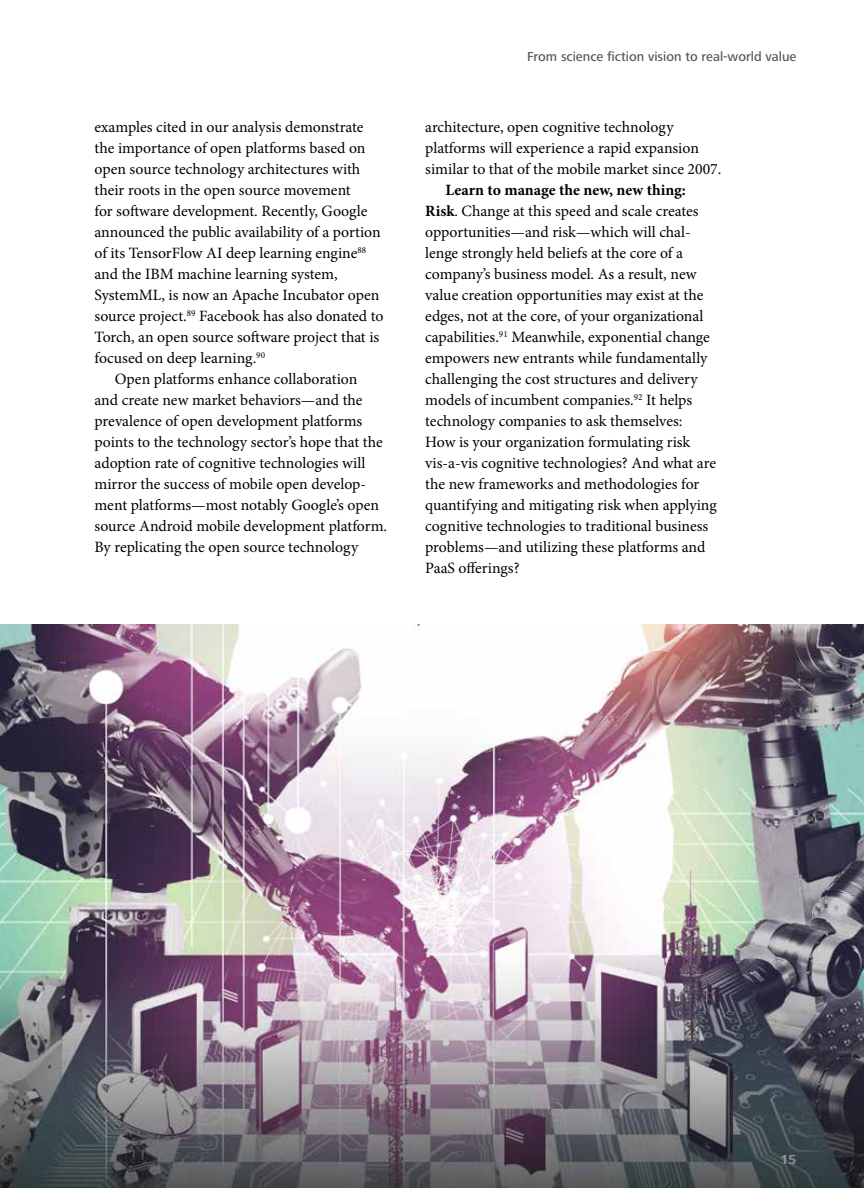
<style>
.page{position:relative;width:864px;height:1188px;background:#fff}
.page>*{position:absolute;margin:0;border:0;box-sizing:border-box;transform-origin:0 0}
.t1{font:15.75px/21px "Minion Pro";color:#000}
.t2{font:500 13.5px "Frutiger Next Pro";color:#58595b}
.t3{font:700 13.5px "Frutiger Next Pro";color:#939598}
.s1{font-weight:700}
</style>
<div class="page">
<img style="left:0;top:624px;width:864px;height:564px">
<p class="t1" style="left:94px;top:117px;width:271px">examples cited in our analysis demonstrate</p>
<p class="t1" style="left:94px;top:138px;width:273px">the importance of open platforms based on</p>
<p class="t1" style="left:94px;top:159px;width:267px">open source technology architectures with</p>
<p class="t1" style="left:94px;top:180px;width:258px">their roots in the open source movement</p>
<p class="t1" style="left:94px;top:201px;width:274px">for software development. Recently, Google</p>
<p class="t1" style="left:94px;top:222px;width:288px">announced the public availability of a portion</p>
<p class="t1" style="left:94px;top:243px;width:273px">of its TensorFlow AI deep learning engine<sup>88</sup></p>
<p class="t1" style="left:95px;top:264px;width:245px">and the IBM machine learning system,</p>
<p class="t1" style="left:95px;top:285px;width:286px">SystemML, is now an Apache Incubator open</p>
<p class="t1" style="left:95px;top:306px;width:291px">source project.<sup>89</sup> Facebook has also donated to</p>
<p class="t1" style="left:94px;top:327px;width:286px">Torch, an open source software project that is</p>
<p class="t1" style="left:94px;top:348px;width:172px">focused on deep learning.<sup>90</sup></p>
<p class="t1" style="left:115px;top:369px;width:244px">Open platforms enhance collaboration</p>
<p class="t1" style="left:94px;top:390px;width:270px">and create new market behaviors—and the</p>
<p class="t1" style="left:94px;top:411px;width:269px">prevalence of open development platforms</p>
<p class="t1" style="left:94px;top:432px;width:290px">points to the technology sector’s hope that the</p>
<p class="t1" style="left:94px;top:453px;width:272px">adoption rate of cognitive technologies will</p>
<p class="t1" style="left:94px;top:474px;width:273px">mirror the success of mobile open develop-</p>
<p class="t1" style="left:94px;top:495px;width:286px">ment platforms—most notably Google’s open</p>
<p class="t1" style="left:94px;top:516px;width:294px">source Android mobile development platform.</p>
<p class="t1" style="left:94px;top:537px;width:265px">By replicating the open source technology</p>
<p class="t2" style="left:527px;top:49px;width:271px">From science fiction vision to real-world value</p>
<p class="t1" style="left:425px;top:117px;width:298px">architecture, open cognitive technology platforms will experience a rapid expansion similar to that of the mobile market since 2007.</p>
<p class="t1" style="left:425px;top:180px;width:293px;text-indent:20px"><span class="s1">Learn to manage the new, new thing:<br>Risk</span>. Change at this speed and scale creates opportunities—and risk—which will chal&shy;lenge strongly held beliefs at the core of a company’s business model. As a result, new value creation opportunities may exist at the edges, not at the core, of your organizational capabilities.<sup>91</sup> Meanwhile, exponential change empowers new entrants while fundamentally challenging the cost structures and delivery models of incumbent companies.<sup>92</sup> It helps technology companies to ask themselves:<br>How is your organization formulating risk vis-a-vis cognitive technologies? And what are the new frameworks and methodologies for quantifying and mitigating risk when applying cognitive technologies to traditional business problems—and utilizing these platforms and PaaS offerings?</p>
<p class="t3" style="left:781px;top:1152px;width:17px">15</p>
</div>
